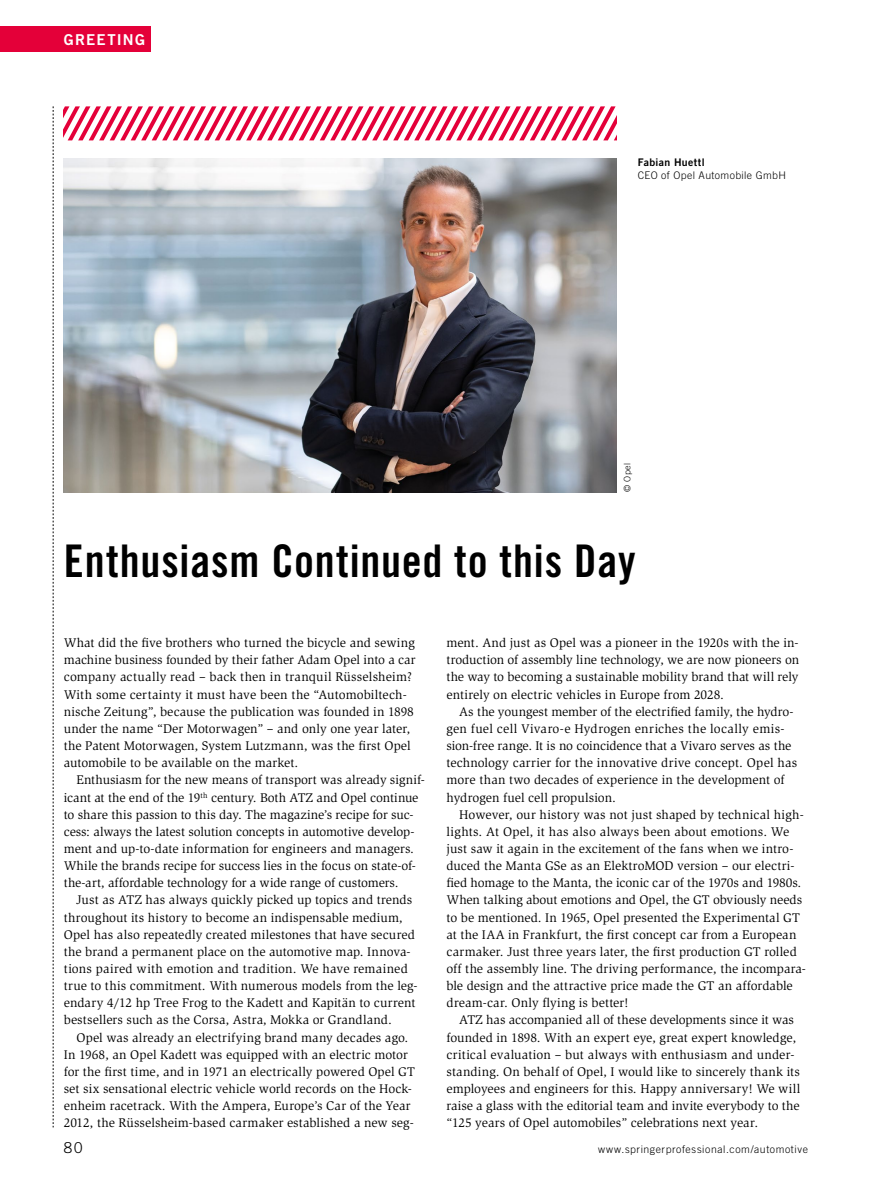
<style>
.page{position:relative;width:893px;height:1187px;background:#fff}
.page>*{position:absolute;margin:0;border:0;box-sizing:border-box;transform-origin:0 0}
.Title_x{font:45px "Trade Gothic LT Std Bd Cn 20";letter-spacing:.02em;color:#000}
.t1{font:15px "Trade Gothic LT Std Bd 2";letter-spacing:.08em;color:#fff}
.t2{font:300 15px "Trade Gothic LT Std";color:#000}
.Para_Indent{font:12.9px/17.1px "Slimbach Std";letter-spacing:.005em;color:#000}
.Para_x{font:12.9px/17.1px "Slimbach Std";letter-spacing:.005em;color:#000}
.Image_Caption_Biogra{font:300 10.5px "Trade Gothic LT Std";letter-spacing:.055em;color:#000}
.Image_Caption_Biogra-2{font:300 10.5px "Trade Gothic LT Std";letter-spacing:.035em;color:#000}
.Image_Caption_Author{font:10.5px "Trade Gothic LT Std Bd 2";letter-spacing:.03em;color:#000}
.Image_Source_x{font:300 9px "Trade Gothic LT Std";color:#000}
</style>
<div class="page">
<svg style="left:53px;top:106px;width:1px;height:1021px"></svg>
<div style="left:0;top:27px;width:151px;height:25px;background:#e40039"></div>
<svg style="left:64px;top:106px;width:553px;height:34px"></svg>
<img style="left:64px;top:158px;width:553px;height:334px">
<p class="t1" style="left:64px;top:30px;width:83px">GREETING</p>
<p class="Image_Caption_Author" style="left:638px;top:156px;width:68px">Fabian Huettl</p>
<p class="Image_Caption_Biogra-2" style="left:638px;top:169px;width:150px">CEO of Opel Automobile GmbH</p>
<p class="Image_Source_x" style="left:622px;top:492px;width:31px;rotate:-90deg">© Opel</p>
<p class="Title_x" style="left:64px;top:533px;width:573px">Enthusiasm Continued to this Day</p>
<p class="Para_x" style="left:64px;top:634px;width:353px">What did the five brothers who turned the bicycle and sewing machine business founded by their father Adam Opel into a car company actually read – back then in tranquil Rüsselsheim?<br>With some certainty it must have been the “Automobiltech&shy;nische Zeitung”, because the publication was founded in 1898 under the name “Der Motorwagen” – and only one year later, the Patent Motorwagen, System Lutzmann, was the first Opel automobile to be available on the market.</p>
<p class="Para_Indent" style="left:64px;top:771px;width:363px;text-indent:13px">Enthusiasm for the new means of transport was already signif&shy;icant at the end of the 19<sup>th</sup> century. Both ATZ and Opel continue to share this passion to this day. The magazine’s recipe for suc&shy;cess: always the latest solution concepts in automotive develop&shy;ment and up-to-date information for engineers and managers.<br>While the brands recipe for success lies in the focus on state-of&shy;the-art, affordable technology for a wide range of customers.</p>
<p class="Para_Indent" style="left:64px;top:891px;width:355px;text-indent:13px">Just as ATZ has always quickly picked up topics and trends throughout its history to become an indispensable medium, Opel has also repeatedly created milestones that have secured the brand a permanent place on the automotive map. Innova&shy;tions paired with emotion and tradition. We have remained true to this commitment. With numerous models from the leg&shy;endary 4/12 hp Tree Frog to the Kadett and Kapitän to current bestsellers such as the Corsa, Astra, Mokka or Grandland.</p>
<p class="Para_Indent" style="left:64px;top:1028px;width:353px;text-align:center">Opel was already an electrifying brand many decades ago.<br>In 1968, an Opel Kadett was equipped with an electric motor for the first time, and in 1971 an electrically powered Opel GT set six sensational electric vehicle world records on the Hock&shy;enheim racetrack. With the Ampera, Europe’s Car of the Year 2012, the Rüsselsheim-based carmaker established a new seg-</p>
<p class="Para_Indent" style="left:446px;top:634px;width:354px">ment. And just as Opel was a pioneer in the 1920s with the in-- troduction of assembly line technology, we are now pioneers on the way to becoming a sustainable mobility brand that will rely entirely on electric vehicles in Europe from 2028.</p>
<p class="Para_Indent" style="left:446px;top:703px;width:352px;text-indent:13px">As the youngest member of the electrified family, the hydro&shy;gen fuel cell Vivaro‑e Hydrogen enriches the locally emis&shy;sion-free range. It is no coincidence that a Vivaro serves as the technology carrier for the innovative drive concept. Opel has more than two decades of experience in the development of hydrogen fuel cell propulsion.</p>
<p class="Para_Indent" style="left:446px;top:805px;width:361px;text-indent:13px">However, our history was not just shaped by technical high&shy;lights. At Opel, it has also always been about emotions. We just saw it again in the excitement of the fans when we intro&shy;duced the Manta GSe as an ElektroMOD version – our electri&shy;fied homage to the Manta, the iconic car of the 1970s and 1980s.<br>When talking about emotions and Opel, the GT obviously needs to be mentioned. In 1965, Opel presented the Experimental GT at the IAA in Frankfurt, the first concept car from a European carmaker. Just three years later, the first production GT rolled off the assembly line. The driving performance, the incompara&shy;ble design and the attractive price made the GT an affordable dream-car. Only flying is better!</p>
<p class="Para_Indent" style="left:446px;top:1011px;width:355px;text-indent:13px">ATZ has accompanied all of these developments since it was founded in 1898. With an expert eye, great expert knowledge, critical evaluation – but always with enthusiasm and under&shy;standing. On behalf of Opel, I would like to sincerely thank its employees and engineers for this. Happy anniversary! We will raise a glass with the editorial team and invite everybody to the “125 years of Opel automobiles” celebrations next year.</p>
<p class="t2" style="left:64px;top:1138px;width:20px">80</p>
<p class="Image_Caption_Biogra" style="left:598px;top:1142px;width:211px">www.springerprofessional.com/automotive</p>
</div>
